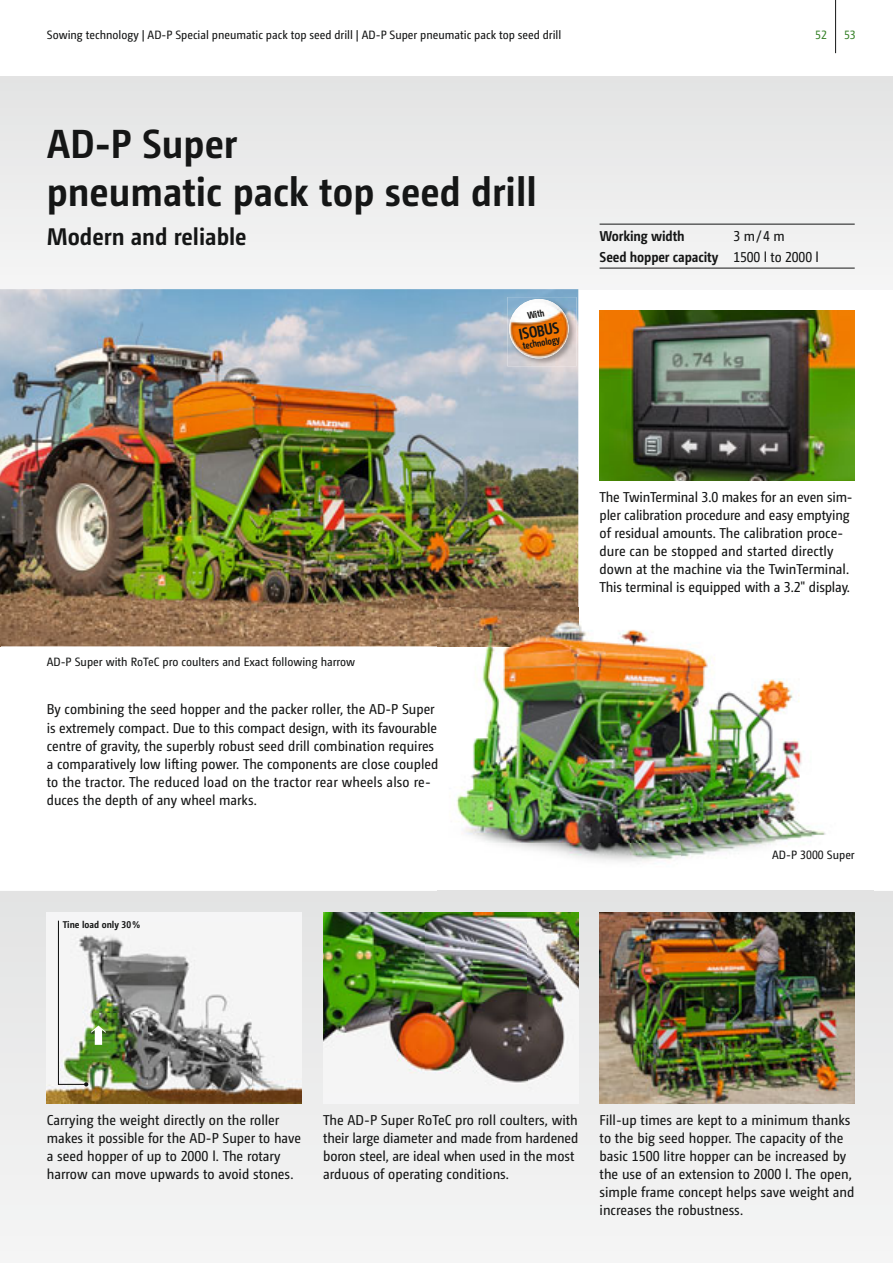
<style>
.page{position:relative;width:893px;height:1263px;background:#fff}
.page>*{position:absolute;margin:0;border:0;box-sizing:border-box;transform-origin:0 0}
.t1{font:700 40.5px/48px "Camingo Dos Pro S Cd";color:#151616}
.t2{font:700 24px "Camingo Dos Pro S Cd";color:#151616}
.t3{font:700 15.75px "Camingo Dos Pro Cd";color:#151616;scale:.95 1}
.t4{font:14.25px/18px "Camingo Dos Pro S Cd";color:#151616}
.t5{font:700 14.25px/20.2px "Camingo Dos Pro S Cd";letter-spacing:-.01em;color:#151616}
.t6{font:12px "Camingo Dos Pro S Cd";color:#151616}
.t7{font:12px "Camingo Dos Pro S Cd";color:#38832b}
.t8{font:700 9.75px "Camingo Dos Pro S Cd";color:#151616}
.t9{font:700 9.75px "Camingo Dos Pro Cd";color:#151616;scale:.95 1}
.s1{font-weight:400}
</style>
<div class="page">
<div style="left:0;top:77px;width:893px;height:212px;background:#ececec"></div>
<svg style="left:0;top:891px;width:893px;height:360px"></svg>
<hr style="left:835px;top:0;width:1px;height:53px;background:#151616">
<img style="left:0;top:289px;width:578px;height:357px">
<div style="left:47px;top:912px;width:255px;height:191px;background:#f5f5f6"></div>
<img style="left:47px;top:936px;width:255px;height:167px">
<img style="left:57px;top:920px;width:49px;height:166px">
<img style="left:600px;top:912px;width:255px;height:191px">
<div style="left:323px;top:912px;width:255px;height:191px;background:#f5f5f6"></div>
<img style="left:323px;top:912px;width:255px;height:171px">
<img style="left:438px;top:607px;width:436px;height:288px">
<img style="left:438px;top:607px;width:140px;height:39px">
<img style="left:600px;top:310px;width:255px;height:170px">
<img style="left:507px;top:297px;width:69px;height:69px">
<img style="left:509px;top:299px;width:60px;height:59px;border-radius:50%">
<hr style="left:600px;top:224px;width:255px;height:1px;background:#151616">
<hr style="left:600px;top:268px;width:255px;height:1px;background:#151616">
<p class="t6" style="left:47px;top:30px;width:516px">Sowing technology | AD-P Special pneumatic pack top seed drill | AD-P Super pneumatic pack top seed drill</p>
<h1 class="t1" style="left:47px;top:123px;width:491px">AD-P Super<br>pneumatic pack top seed drill</h1>
<h2 class="t2" style="left:47px;top:227px;width:201px">Modern and reliable</h2>
<p class="t9" style="left:527px;top:312px;width:20px;rotate:-11deg">With</p>
<p class="t3" style="left:518px;top:328px;width:44px;rotate:-11deg">ISOBUS</p>
<p class="t9" style="left:522px;top:342px;width:41px;rotate:-11deg">technology</p>
<p class="t7" style="left:815px;top:28px;width:13px">52</p>
<p class="t7" style="left:844px;top:28px;width:13px">53</p>
<p class="t5" style="left:600px;top:227px;width:87px">Working width</p>
<p class="t5" style="left:600px;top:227px;width:221px;text-indent:134px"><span class="s1">3 m / 4 m<br></span>Seed hopper capacity <span class="s1">1500 l to 2000 l</span></p>
<p class="t6" style="left:47px;top:657px;width:310px">AD-P Super with RoTeC pro coulters and Exact following harrow</p>
<p class="t4" style="left:47px;top:701px;width:393px">By combining the seed hopper and the packer roller, the AD-P Super is extremely compact. Due to this compact design, with its favourable centre of gravity, the superbly robust seed drill combination requires a comparatively low lifting power. The components are close coupled to the tractor. The reduced load on the tractor rear wheels also re&shy;duces the depth of any wheel marks.</p>
<p class="t8" style="left:63px;top:921px;width:79px">Tine load only 30 %</p>
<p class="t4" style="left:600px;top:489px;width:255px">The TwinTerminal 3.0 makes for an even sim&shy;pler calibration procedure and easy emptying of residual amounts. The calibration proce&shy;dure can be stopped and started directly down at the machine via the TwinTerminal.<br>This terminal is equipped with a 3.2" display.</p>
<p class="t6" style="left:772px;top:850px;width:84px">AD-P 3000 Super</p>
<p class="t4" style="left:47px;top:1112px;width:256px">Carrying the weight directly on the roller makes it possible for the AD-P Super to have a seed hopper of up to 2000 l. The rotary harrow can move upwards to avoid stones.</p>
<p class="t4" style="left:323px;top:1112px;width:257px">The AD-P Super RoTeC pro roll coulters, with their large diameter and made from hardened boron steel, are ideal when used in the most arduous of operating conditions.</p>
<p class="t4" style="left:600px;top:1112px;width:256px">Fill-up times are kept to a minimum thanks to the big seed hopper. The capacity of the basic 1500 litre hopper can be increased by the use of an extension to 2000 l. The open, simple frame concept helps save weight and increases the robustness.</p>
</div>
